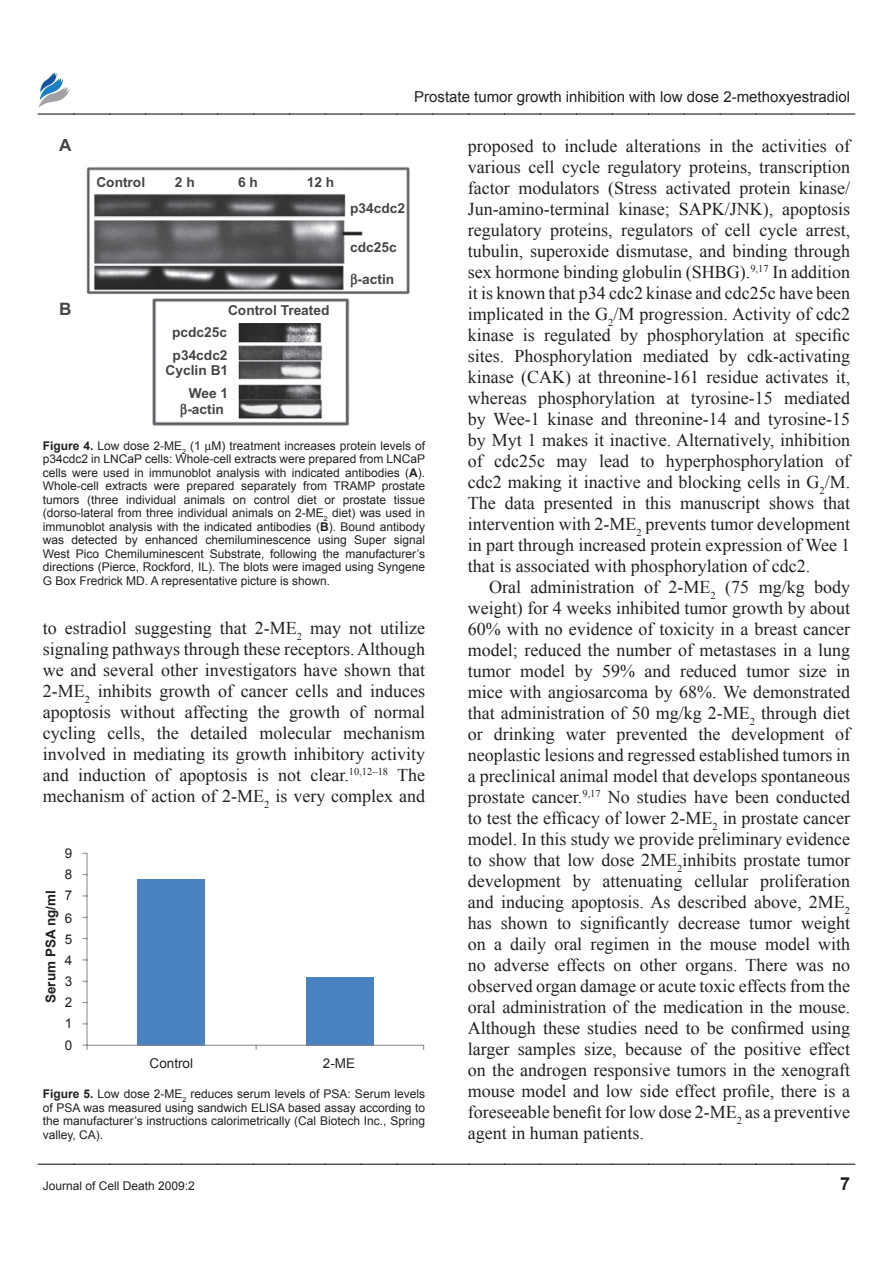
<style>
.page{position:relative;width:893px;height:1263px;background:#fff}
.page>*{position:absolute;margin:0;border:0;box-sizing:border-box;transform-origin:0 0}
.t1{font:18px/21px "Times New Roman";color:#231f20;text-align:justify}
.t2{font:700 17.1px "Arial";color:#454647}
.t3{font:15px "Arial";color:#231f20}
.t4{font:700 13.8px/23.4px "Arial";color:#454647}
.t5{font:13.5px/21.3px "Arial";color:#231f20;text-align:justify}
.t6{font:700 13.5px "Arial";color:#231f20}
.t7{font:12px/13.5px "Arial";color:#231f20;text-align:justify}
.s1{font-weight:700}
</style>
<div class="page">
<svg style="left:38px;top:113px;width:817px;height:2px;background:#807e7e"></svg>
<svg style="left:38px;top:1163px;width:817px;height:2px;background:#807e7f"></svg>
<img style="left:40px;top:72px;width:30px;height:35px">
<img style="left:86px;top:167px;width:324px;height:259px">
<div style="left:95px;top:174px;width:52px;height:17px;background:#fff"></div>
<div style="left:171px;top:174px;width:24px;height:15px;background:#fff"></div>
<div style="left:235px;top:172px;width:20px;height:18px;background:#fff"></div>
<div style="left:305px;top:175px;width:28px;height:15px;background:#fff"></div>
<div style="left:348px;top:200px;width:58px;height:18px;background:#fff"></div>
<div style="left:348px;top:241px;width:48px;height:15px;background:#fff"></div>
<div style="left:350px;top:273px;width:47px;height:16px;background:#fff"></div>
<div style="left:162px;top:318px;width:75px;height:101px;background:#fff"></div>
<div style="left:222px;top:307px;width:122px;height:15px;background:#fff"></div>
<div style="left:138px;top:879px;width:67px;height:166px;background:#4a81bf"></div>
<div style="left:306px;top:977px;width:67px;height:68px;background:#4a81bf"></div>
<hr style="left:87px;top:853px;width:1px;height:192px;background:#868686">
<hr style="left:87px;top:1045px;width:337px;height:1px;background:#868686">
<svg style="left:83px;top:1045px;width:5px;height:5px"></svg>
<p class="t3" style="left:414px;top:87px;width:437px">Prostate tumor growth inhibition with low dose 2-methoxyestradiol</p>
<p class="t2" style="left:59px;top:134px;width:14px">A</p>
<p class="t2" style="left:59px;top:298px;width:14px">B</p>
<p class="t4" style="left:96px;top:171px;width:50px">Control</p>
<p class="t4" style="left:175px;top:171px;width:21px">2 h</p>
<p class="t4" style="left:238px;top:171px;width:21px">6 h</p>
<p class="t4" style="left:307px;top:171px;width:29px">12 h</p>
<p class="t4" style="left:228px;top:299px;width:103px">Control Treated</p>
<p class="t4" style="left:172px;top:321px;width:57px">pcdc25c p34cdc2</p>
<p class="t4" style="left:166px;top:358px;width:64px">Cyclin B1</p>
<p class="t4" style="left:189px;top:382px;width:41px">Wee 1</p>
<p class="t4" style="left:187px;top:398px;width:38px">-actin</p>
<p class="t4" style="left:350px;top:197px;width:56px">p34cdc2</p>
<p class="t4" style="left:350px;top:236px;width:48px">cdc25c</p>
<p class="t4" style="left:358px;top:268px;width:38px">-actin</p>
<p class="t7" style="left:43px;top:439px;width:384px"><span class="s1">Figure 4.</span> Low dose 2-ME <sub>2</sub> (1 M) treatment increases protein levels of p34cdc2 in LNCaP cells: Whole-cell extracts were prepared from LNCaP cells were used in immunoblot analysis with indicated antibodies (<span class="s1">A</span>).<br>Whole-cell extracts were prepared separately from TRAMP prostate tumors (three individual animals on control diet or prostate tissue (dorso-lateral from three individual animals on 2-ME<sub>2</sub> diet) was used in immunoblot analysis with the indicated antibodies (<span class="s1">B</span>). Bound antibody was detected by enhanced chemiluminescence using Super signal West Pico Chemiluminescent Substrate, following the manufacturer’s directions (Pierce, Rockford, IL). The blots were imaged using Syngene G Box Fredrick MD. A representative picture is shown.</p>
<p class="t1" style="left:43px;top:617px;width:384px">to estradiol suggesting that 2-ME<sub>2</sub> may not utilize signaling pathways through these receptors. Although we and several other investigators have shown that 2-ME<sub>2</sub> inhibits growth of cancer cells and induces apoptosis without affecting the growth of normal cycling cells, the detailed molecular mechanism involved in mediating its growth inhibitory activity and induction of apoptosis is not clear.<sup>10,12–18</sup> The mechanism of action of 2-ME<sub>2</sub> is very complex and</p>
<p class="t5" style="left:65px;top:843px;width:9px">9<br>8<br>7</p>
<p class="t5" style="left:65px;top:907px;width:9px">6<br>5<br>4<br>3<br>2<br>1<br>0</p>
<p class="t6" style="left:42px;top:1003px;width:114px;rotate:-90deg">serum psA ng/ml</p>
<p class="t5" style="left:150px;top:1052px;width:45px">Control</p>
<p class="t5" style="left:323px;top:1052px;width:34px">2-Me</p>
<p class="t7" style="left:43px;top:1087px;width:384px"><span class="s1">Figure 5.</span> Low dose 2-ME <sub>2</sub> reduces serum levels of PSA: Serum levels of PSA was measured using sandwich ELISA based assay according to the manufacturer’s instructions calorimetrically (Cal Biotech Inc., Spring valley, CA).</p>
<p class="t7" style="left:43px;top:1179px;width:154px">Journal of Cell Death 2009:2</p>
<p class="t1" style="left:468px;top:135px;width:384px">proposed to include alterations in the activities of various cell cycle regulatory proteins, transcription factor modulators (Stress activated protein kinase/ Jun-amino-terminal kinase; SAPK/JNK), apoptosis regulatory proteins, regulators of cell cycle arrest, tubulin, superoxide dismutase, and binding through sex hormone binding globulin (SHBG).<sup>9,17</sup> In addition it is known that p34 cdc2 kinase and cdc25c have been implicated in the G<sub>2</sub>/M progression. Activity of cdc2 kinase is regulated by phosphorylation at specific sites. Phosphorylation mediated by cdk-activating kinase (CAK) at threonine-161 residue activates it, whereas phosphorylation at tyrosine-15 mediated by Wee-1 kinase and threonine-14 and tyrosine-15 by Myt 1 makes it inactive. Alternatively, inhibition of cdc25c may lead to hyperphosphorylation of cdc2 making it inactive and blocking cells in G<sub>2</sub>/M.<br>The data presented in this manuscript shows that intervention with 2-ME<sub>2</sub> prevents tumor development in part through increased protein expression of Wee 1 that is associated with phosphorylation of cdc2.</p>
<p class="t1" style="left:468px;top:576px;width:384px;text-indent:21px">Oral administration of 2-ME<sub>2</sub> (75 mg/kg body weight) for 4 weeks inhibited tumor growth by about 60% with no evidence of toxicity in a breast cancer model; reduced the number of metastases in a lung tumor model by 59% and reduced tumor size in mice with angiosarcoma by 68%. We demonstrated that administration of 50 mg/kg 2-ME<sub>2</sub> through diet or drinking water prevented the development of neoplastic lesions and regressed established tumors in a preclinical animal model that develops spontaneous prostate cancer.<sup>9,17</sup> No studies have been conducted to test the efficacy of lower 2-ME<sub>2</sub> in prostate cancer model. In this study we provide preliminary evidence to show that low dose 2ME<sub>2</sub>inhibits prostate tumor development by attenuating cellular proliferation and inducing apoptosis. As described above, 2ME<sub>2 </sub>has shown to significantly decrease tumor weight on a daily oral regimen in the mouse model with no adverse effects on other organs. There was no observed organ damage or acute toxic effects from the oral administration of the medication in the mouse.<br>Although these studies need to be confirmed using larger samples size, because of the positive effect on the androgen responsive tumors in the xenograft mouse model and low side effect profile, there is a foreseeable benefit for low dose 2-ME<sub>2</sub> as a preventive agent in human patients.</p>
</div>
